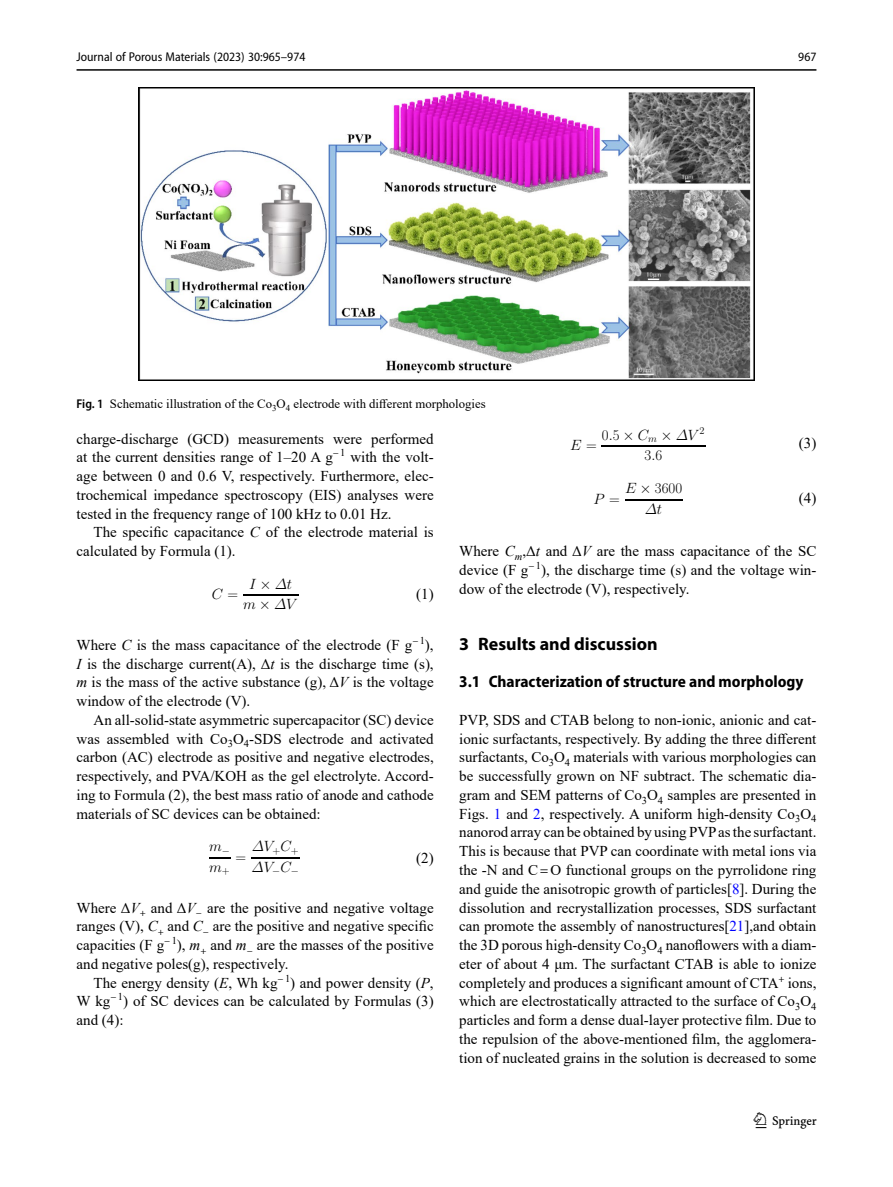
<style>
.page{position:relative;width:893px;height:1187px;background:#fff}
.page>*{position:absolute;margin:0;border:0;box-sizing:border-box;transform-origin:0 0}
.t1{font:22.5px "Springnew";color:#000}
.Head_1{font:700 18px "Myriad Pro";color:#000}
.Head_2_After_1{font:700 semi-condensed 16.5px "Myriad Pro";color:#000}
.Body_Text{font:15px/18.8px "Times New Roman";color:#000;text-align:justify}
.Body_Text_Indent{font:15px/18.8px "Times New Roman";color:#000;text-align:justify}
.EQ{font:15px "Times New Roman";color:#000}
.t2{font:14.85px/20.2px "CMMI12";color:#000;text-align:center}
.t3{font:14.85px/20.2px "CMR17";color:#000;text-align:center}
.Figure_Caption{font:12.75px "Times New Roman";color:#000}
.t4{font:semi-condensed 12.75px "Myriad Pro";color:#000}
.s1{font-family:"Myriad Pro";font-weight:600;font-stretch:semi-condensed}
.s2{font-style:italic}
.s3{font-family:"CMR17"}
.s4{font-family:"CMSY10"}
.s5{font-family:"CMMI12"}
.s6{color:#00f}
.s7{font-family:"Minion Pro"}
</style>
<div class="page">
<hr style="left:77px;top:69px;width:739px;height:2px;background:#000">
<img style="left:243px;top:594px;width:55px;height:1px">
<svg style="left:209px;top:857px;width:22px;height:1px"></svg>
<img style="left:252px;top:857px;width:48px;height:1px">
<img style="left:602px;top:446px;width:103px;height:1px">
<img style="left:625px;top:499px;width:57px;height:1px">
<img style="left:138px;top:87px;width:617px;height:293px">
<p class="t4" style="left:77px;top:49px;width:230px">Journal of Porous Materials (2023) 30:965–974</p>
<p class="Figure_Caption" style="left:77px;top:395px;width:411px"><span class="s1">Fig. 1</span> Schematic illustration of the Co<sub>3</sub>O<sub>4</sub> electrode with different morphologies</p>
<p class="t4" style="left:798px;top:49px;width:20px">967</p>
<p class="Body_Text" style="left:77px;top:428px;width:359px">charge-discharge (GCD) measurements were performed at the current densities range of 1–20 A g<sup>−</sup><sup>1</sup> with the volt&shy;age between 0 and 0.6 V, respectively. Furthermore, elec&shy;trochemical impedance spectroscopy (EIS) analyses were tested in the frequency range of 100 kHz to 0.01 Hz.</p>
<p class="Body_Text_Indent" style="left:77px;top:522px;width:359px;text-indent:17px">The specific capacitance <span class="s2">C</span> of the electrode material is calculated by Formula (1).</p>
<p class="t2" style="left:212px;top:585px;width:28px">C <span class="s3">=</span></p>
<p class="t2" style="left:243px;top:575px;width:53px">I<span class="s4">×</span>∆t m<span class="s4">×</span>∆V</p>
<p class="EQ" style="left:416px;top:583px;width:19px">(1)</p>
<p class="Body_Text" style="left:77px;top:635px;width:359px">Where <span class="s2">C</span> is the mass capacitance of the electrode (F g<sup>−</sup><sup>1</sup>), <span class="s2">I</span> is the discharge current(A), Δ<span class="s2">t</span> is the discharge time (s), <span class="s2">m</span> is the mass of the active substance (g), Δ<span class="s2">V</span> is the voltage window of the electrode (V).</p>
<p class="Body_Text_Indent" style="left:77px;top:710px;width:359px;text-indent:17px">An all-solid-state asymmetric supercapacitor (SC) device was assembled with Co<sub>3</sub>O<sub>4</sub>-SDS electrode and activated carbon (AC) electrode as positive and negative electrodes, respectively, and PVA/KOH as the gel electrolyte. Accord&shy;ing to Formula (2), the best mass ratio of anode and cathode materials of SC devices can be obtained:</p>
<p class="t2" style="left:209px;top:837px;width:22px;text-align:left">m<sub>− </sub>m<sub>+</sub></p>
<p class="t3" style="left:236px;top:846px;width:12px">=</p>
<p class="t2" style="left:252px;top:837px;width:49px;text-align:left">∆V<sub>+</sub>C<sub>+ </sub>∆V<sub>−</sub>C<sub>−</sub></p>
<p class="EQ" style="left:416px;top:847px;width:19px">(2)</p>
<p class="Body_Text" style="left:77px;top:897px;width:359px">Where Δ<span class="s2">V</span><sub>+</sub> and Δ<span class="s2">V</span><sub>−</sub> are the positive and negative voltage ranges (V), <span class="s2">C</span><sub>+</sub> and <span class="s2">C</span><sub>−</sub> are the positive and negative specific capacities (F g<sup>−</sup><sup>1</sup>), <span class="s2">m</span><sub>+</sub> and <span class="s2">m</span><sub>−</sub> are the masses of the positive and negative poles(g), respectively.</p>
<p class="Body_Text_Indent" style="left:77px;top:972px;width:359px;text-indent:17px">The energy density (<span class="s2">E</span>, Wh kg<sup>−</sup><sup>1</sup>) and power density (<span class="s2">P</span>, W kg<sup>−</sup><sup>1</sup>) of SC devices can be calculated by Formulas (3) and (4):</p>
<p class="t2" style="left:602px;top:426px;width:104px"><span class="s3">0</span>.<span class="s3">5</span><span class="s4">×</span>C<sub>m</sub> <span class="s4">×</span>∆V<sup>2<br></sup><span class="s3">3</span>.<span class="s3">6</span></p>
<p class="EQ" style="left:799px;top:432px;width:19px">(3)</p>
<p class="t2" style="left:594px;top:489px;width:28px">P <span class="s3">=</span></p>
<p class="t3" style="left:625px;top:478px;width:59px"><span class="s5">E</span> <span class="s4">×</span> 3600 <span class="s5">∆t</span></p>
<p class="EQ" style="left:799px;top:487px;width:19px">(4)</p>
<p class="Body_Text" style="left:459px;top:541px;width:359px">Where <span class="s2">C</span><sub>m</sub>,Δ<span class="s2">t</span> and Δ<span class="s2">V</span> are the mass capacitance of the SC device (F g<sup>−</sup><sup>1</sup>), the discharge time (s) and the voltage win&shy;dow of the electrode (V), respectively.</p>
<p class="t2" style="left:570px;top:436px;width:28px">E <span class="s3">=</span></p>
<p class="Head_1" style="left:459px;top:632px;width:200px">3 Results and discussion</p>
<p class="Head_2_After_1" style="left:459px;top:672px;width:346px">3.1 Characterization of structure and morphology</p>
<p class="Body_Text" style="left:459px;top:710px;width:359px">PVP, SDS and CTAB belong to non-ionic, anionic and cat&shy;ionic surfactants, respectively. By adding the three different surfactants, Co<sub>3</sub>O<sub>4</sub> materials with various morphologies can be successfully grown on NF subtract. The schematic dia&shy;gram and SEM patterns of Co<sub>3</sub>O<sub>4</sub> samples are presented in Figs. <span class="s6">1</span> and <span class="s6">2</span>, respectively. A uniform high-density Co<sub>3</sub>O<sub>4 </sub>nanorod array can be obtained by using PVP as the surfactant.<br>This is because that PVP can coordinate with metal ions via the -N and C<span class="s7">=</span>O functional groups on the pyrrolidone ring and guide the anisotropic growth of particles[<span class="s6">8</span>]. During the dissolution and recrystallization processes, SDS surfactant can promote the assembly of nanostructures[<span class="s6">21</span>],and obtain the 3D porous high-density Co<sub>3</sub>O<sub>4</sub> nanoflowers with a diam&shy;eter of about 4 μm. The surfactant CTAB is able to ionize completely and produces a significant amount of CTA<sup>+</sup> ions, which are electrostatically attracted to the surface of Co<sub>3</sub>O<sub>4 </sub>particles and form a dense dual-layer protective film. Due to the repulsion of the above-mentioned film, the agglomera&shy;tion of nucleated grains in the solution is decreased to some</p>
<h1 class="t1" style="left:756px;top:1107px;width:63px">1 3</h1>
</div>
